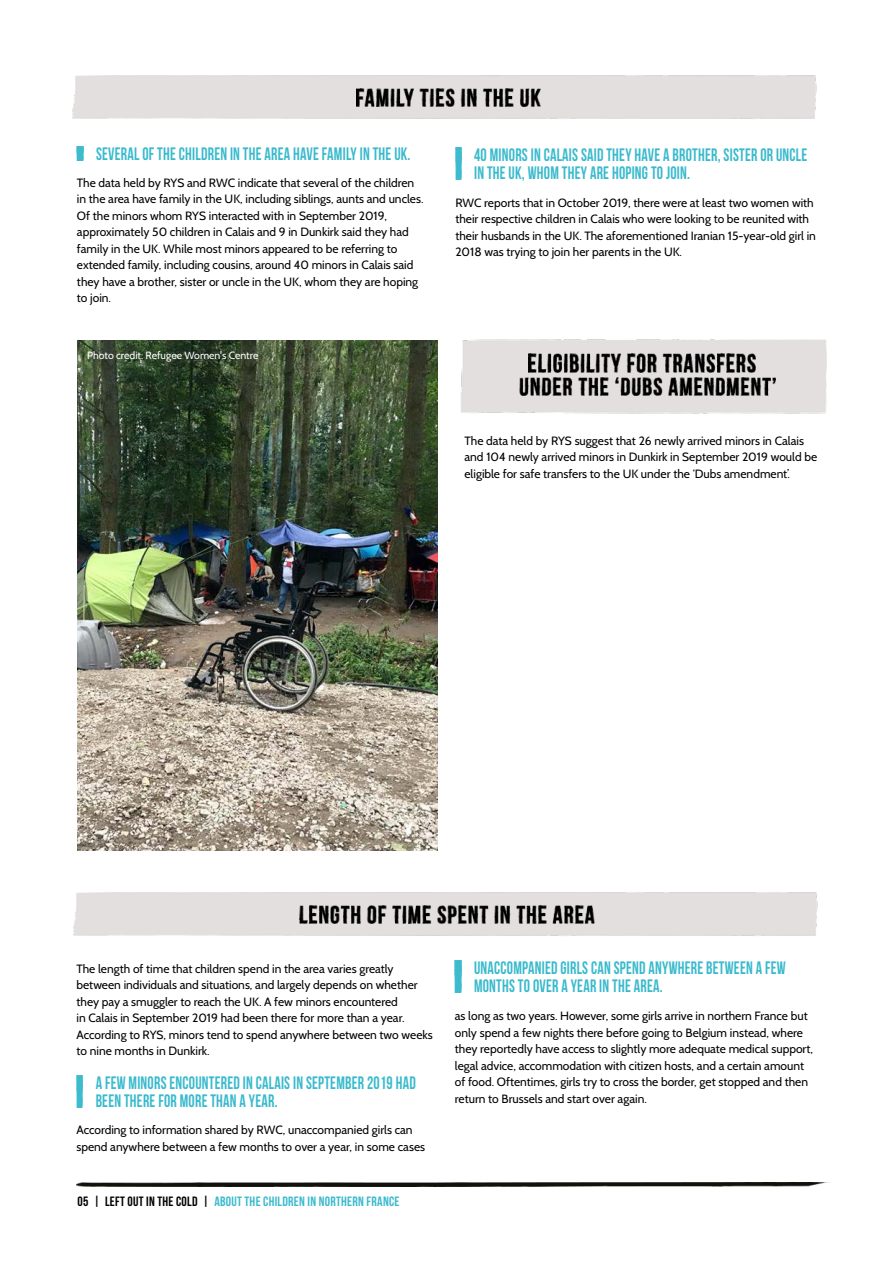
<style>
.page{position:relative;width:893px;height:1263px;background:#fff}
.page>*{position:absolute;margin:0;border:0;box-sizing:border-box;transform-origin:0 0}
.t1{font:18px/18px "Bebas Neue";letter-spacing:.015em;color:#3abacd;scale:.88 1}
.t2{font:13.5px "Bebas Neue";letter-spacing:.02em;color:#3abacd}
.t3{font:12px/16.5px "Cabin";color:#000}
.t4{font:10.5px "Cabin";color:#fff}
.s1{color:#000}
</style>
<div class="page">
<div style="left:73px;top:892px;width:745px;height:44px;background:#e2dfde"></div>
<img style="left:299px;top:905px;width:295px;height:18px">
<img style="left:460px;top:339px;width:367px;height:75px">
<img style="left:529px;top:354px;width:230px;height:18px">
<img style="left:515px;top:377px;width:261px;height:18px">
<img style="left:356px;top:88px;width:184px;height:19px">
<img style="left:76px;top:1182px;width:755px;height:4px">
<img style="left:455px;top:961px;width:6px;height:31px">
<img style="left:77px;top:1075px;width:6px;height:32px">
<img style="left:455px;top:147px;width:6px;height:32px">
<img style="left:77px;top:147px;width:6px;height:14px">
<img style="left:77px;top:340px;width:361px;height:510px">
<h1 class="t1" style="left:96px;top:145px;width:359px">SEVERAL OF THE CHILDREN IN THE AREA HAVE FAMILY IN THE UK.</h1>
<p class="t3" style="left:77px;top:174px;width:348px">The data held by RYS and RWC indicate that several of the children in the area have family in the UK, including siblings, aunts and uncles.<br>Of the minors whom RYS interacted with in September 2019, approximately 50 children in Calais and 9 in Dunkirk said they had family in the UK. While most minors appeared to be referring to extended family, including cousins, around 40 minors in Calais said they have a brother, sister or uncle in the UK, whom they are hoping to join.</p>
<p class="t4" style="left:87px;top:349px;width:173px">Photo credit: Refugee Women's Centre</p>
<h1 class="t1" style="left:474px;top:145px;width:380px">40 MINORS IN CALAIS SAID THEY HAVE A BROTHER, SISTER OR UNCLE<br>IN THE UK, WHOM THEY ARE HOPING TO JOIN.</h1>
<p class="t3" style="left:455px;top:194px;width:362px">RWC reports that in October 2019, there were at least two women with their respective children in Calais who were looking to be reunited with their husbands in the UK. The aforementioned Iranian 15-year-old girl in 2018 was trying to join her parents in the UK.</p>
<p class="t3" style="left:464px;top:432px;width:354px">The data held by RYS suggest that 26 newly arrived minors in Calais and 104 newly arrived minors in Dunkirk in September 2019 would be eligible for safe transfers to the UK under the ‘Dubs amendment’.</p>
<p class="t3" style="left:76px;top:960px;width:358px">The length of time that children spend in the area varies greatly between individuals and situations, and largely depends on whether they pay a smuggler to reach the UK. A few minors encountered<br>in Calais in September 2019 had been there for more than a year.<br>According to RYS, minors tend to spend anywhere between two weeks to nine months in Dunkirk.</p>
<h1 class="t1" style="left:96px;top:1073px;width:365px">A FEW MINORS ENCOUNTERED IN CALAIS IN SEPTEMBER 2019 HAD<br>BEEN THERE FOR MORE THAN A YEAR.</h1>
<p class="t3" style="left:76px;top:1122px;width:350px">According to information shared by RWC, unaccompanied girls can spend anywhere between a few months to over a year, in some cases</p>
<p class="t2" style="left:77px;top:1194px;width:324px"><span class="s1">05 | LEFT OUT IN THE COLD |</span> ABOUT THE CHILDREN IN NORTHERN FRANCE</p>
<h1 class="t1" style="left:474px;top:959px;width:356px">UNACCOMPANIED GIRLS CAN SPEND ANYWHERE BETWEEN A FEW<br>MONTHS TO OVER A YEAR IN THE AREA.</h1>
<p class="t3" style="left:455px;top:1007px;width:360px">as long as two years. However, some girls arrive in northern France but only spend a few nights there before going to Belgium instead, where they reportedly have access to slightly more adequate medical support, legal advice, accommodation with citizen hosts, and a certain amount of food. Oftentimes, girls try to cross the border, get stopped and then return to Brussels and start over again.</p>
</div>
